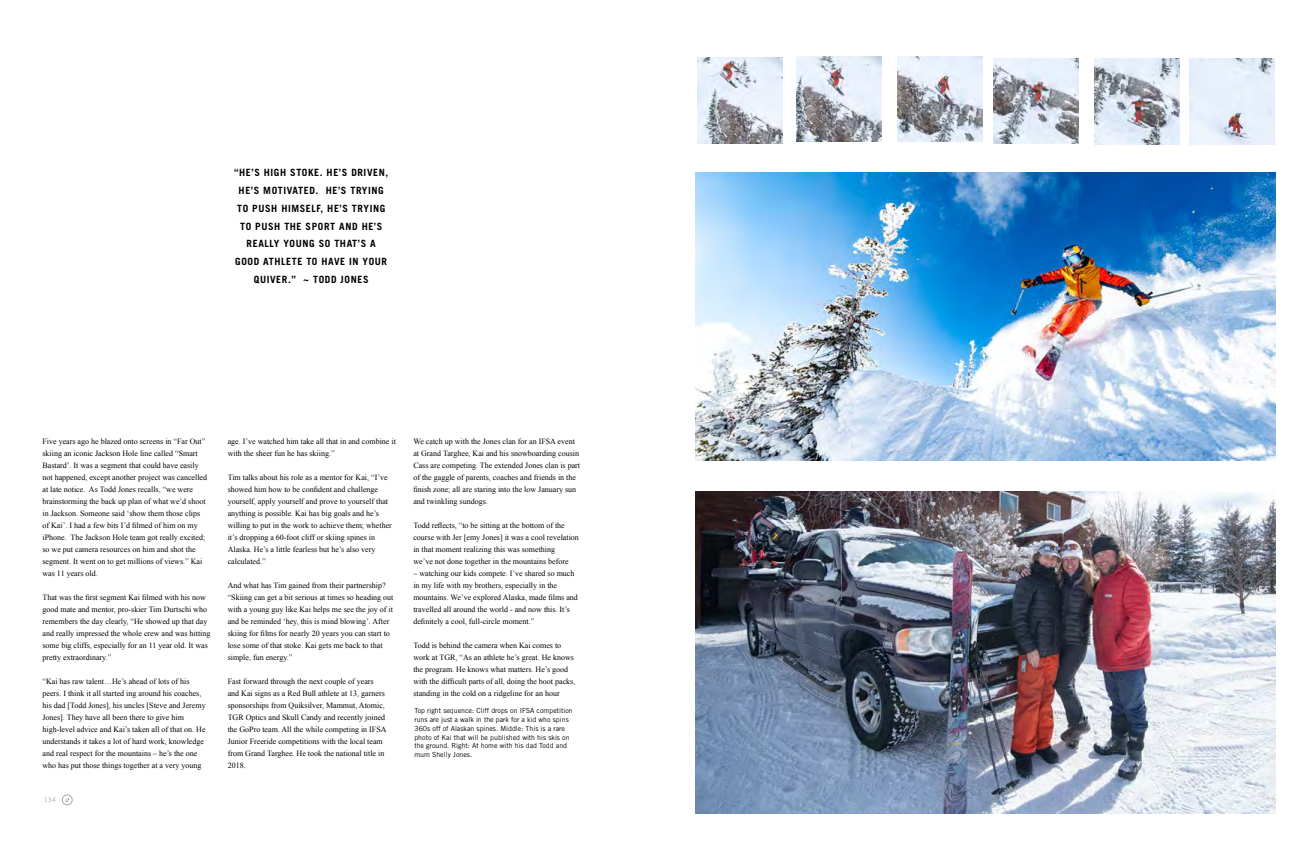
<style>
.page{position:relative;width:1304px;height:842px;background:#fff}
.page>*{position:absolute;margin:0;border:0;box-sizing:border-box;transform-origin:0 0}
.t1{font:700 10px/17.8px "Trade Gothic LT Std";letter-spacing:.06em;color:#000;text-align:center}
.t2{font:8px/12px "Times New Roman";color:#000}
.t3{font:7px/8.8px "Trade Gothic LT Std";color:#000}
.t4{font:6.5px "Trade Gothic LT Std";color:#a8a8a8}
</style>
<div class="page">
<div style="left:62px;top:795px;width:10px;height:10px;border:1px solid #a8a8a8;border-radius:50%"></div>
<svg style="left:65px;top:797px;width:4px;height:5px"></svg>
<img style="left:697px;top:58px;width:85px;height:85px">
<img style="left:796px;top:57px;width:85px;height:85px">
<img style="left:898px;top:57px;width:85px;height:85px">
<img style="left:1095px;top:59px;width:85px;height:85px">
<img style="left:1190px;top:59px;width:85px;height:85px">
<img style="left:695px;top:491px;width:581px;height:322px">
<img style="left:695px;top:172px;width:581px;height:288px">
<img style="left:993px;top:58px;width:85px;height:85px">
<p class="t1" style="left:234px;top:164px;width:156px">“HE’S HIGH STOKE. HE’S DRIVEN,<br>HE’S MOTIVATED. HE’S TRYING<br>TO PUSH HIMSELF, HE’S TRYING<br>TO PUSH THE SPORT AND HE’S<br>REALLY YOUNG SO THAT’S A<br>GOOD ATHLETE TO HAVE IN YOUR<br>QUIVER.” ~ TODD JONES</p>
<p class="t2" style="left:43px;top:435px;width:166px">Five years ago he blazed onto screens in “Far Out” skiing an iconic Jackson Hole line called “Smart Bastard’. It was a segment that could have easily not happened, except another project was cancelled at late notice. As Todd Jones recalls, “we were brainstorming the back up plan of what we’d shoot in Jackson. Someone said ‘show them those clips of Kai’. I had a few bits I’d filmed of him on my iPhone. The Jackson Hole team got really excited; so we put camera resources on him and shot the segment. It went on to get millions of views.” Kai was 11 years old.</p>
<p class="t2" style="left:43px;top:591px;width:169px">That was the first segment Kai filmed with his now good mate and mentor, pro-skier Tim Durtschi who remembers the day clearly, “He showed up that day and really impressed the whole crew and was hitting some big cliffs, especially for an 11 year old. It was pretty extraordinary.”</p>
<p class="t2" style="left:43px;top:675px;width:165px">“Kai has raw talent…He’s ahead of lots of his peers. I think it all started ing around his coaches, his dad [Todd Jones], his uncles [Steve and Jeremy Jones]. They have all been there to give him high-level advice and Kai’s taken all of that on. He understands it takes a lot of hard work, knowledge and real respect for the mountains – he’s the one who has put those things together at a very young</p>
<p class="t4" style="left:44px;top:796px;width:14px">134</p>
<p class="t2" style="left:228px;top:435px;width:170px">age. I’ve watched him take all that in and combine it with the sheer fun he has skiing.”</p>
<p class="t2" style="left:228px;top:471px;width:166px">Tim talks about his role as a mentor for Kai, “I’ve showed him how to be confident and challenge yourself, apply yourself and prove to yourself that anything is possible. Kai has big goals and he’s willing to put in the work to achieve them; whether it’s dropping a 60-foot cliff or skiing spines in Alaska. He’s a little fearless but he’s also very calculated.”</p>
<p class="t2" style="left:228px;top:579px;width:167px">And what has Tim gained from their partnership? “Skiing can get a bit serious at times so heading out with a young guy like Kai helps me see the joy of it and be reminded ‘hey, this is mind blowing’. After skiing for films for nearly 20 years you can start to lose some of that stoke. Kai gets me back to that simple, fun energy.”</p>
<p class="t2" style="left:228px;top:675px;width:160px">Fast forward through the next couple of years and Kai signs as a Red Bull athlete at 13, garners sponsorships from Quiksilver, Mammut, Atomic, TGR Optics and Skull Candy and recently joined the GoPro team. All the while competing in IFSA Junior Freeride competitions with the local team from Grand Targhee. He took the national title in 2018.</p>
<p class="t2" style="left:413px;top:435px;width:168px">We catch up with the Jones clan for an IFSA event at Grand Targhee, Kai and his snowboarding cousin Cass are competing. The extended Jones clan is part of the gaggle of parents, coaches and friends in the finish zone; all are staring into the low January sun and twinkling sundogs.</p>
<p class="t2" style="left:413px;top:519px;width:167px">Todd reflects, “to be sitting at the bottom of the course with Jer [emy Jones] it was a cool revelation in that moment realizing this was something<br>we’ve not done together in the mountains before</p>
<p class="t2" style="left:413px;top:567px;width:166px">– watching our kids compete. I’ve shared so much in my life with my brothers, especially in the mountains. We’ve explored Alaska, made films and travelled all around the world - and now this. It’s definitely a cool, full-circle moment.”</p>
<p class="t2" style="left:413px;top:639px;width:163px">Todd is behind the camera when Kai comes to work at TGR, “As an athlete he’s great. He knows the program. He knows what matters. He’s good with the difficult parts of all, doing the boot packs, standing in the cold on a ridgeline for an hour</p>
<p class="t3" style="left:414px;top:706px;width:160px">Top right sequence: Cliff drops on IFSA competition runs are just a walk in the park for a kid who spins 360s off of Alaskan spines. Middle: This is a rare photo of Kai that will be published with his skis on the ground. Right: At home with his dad Todd and mum Shelly Jones.</p>
</div>
